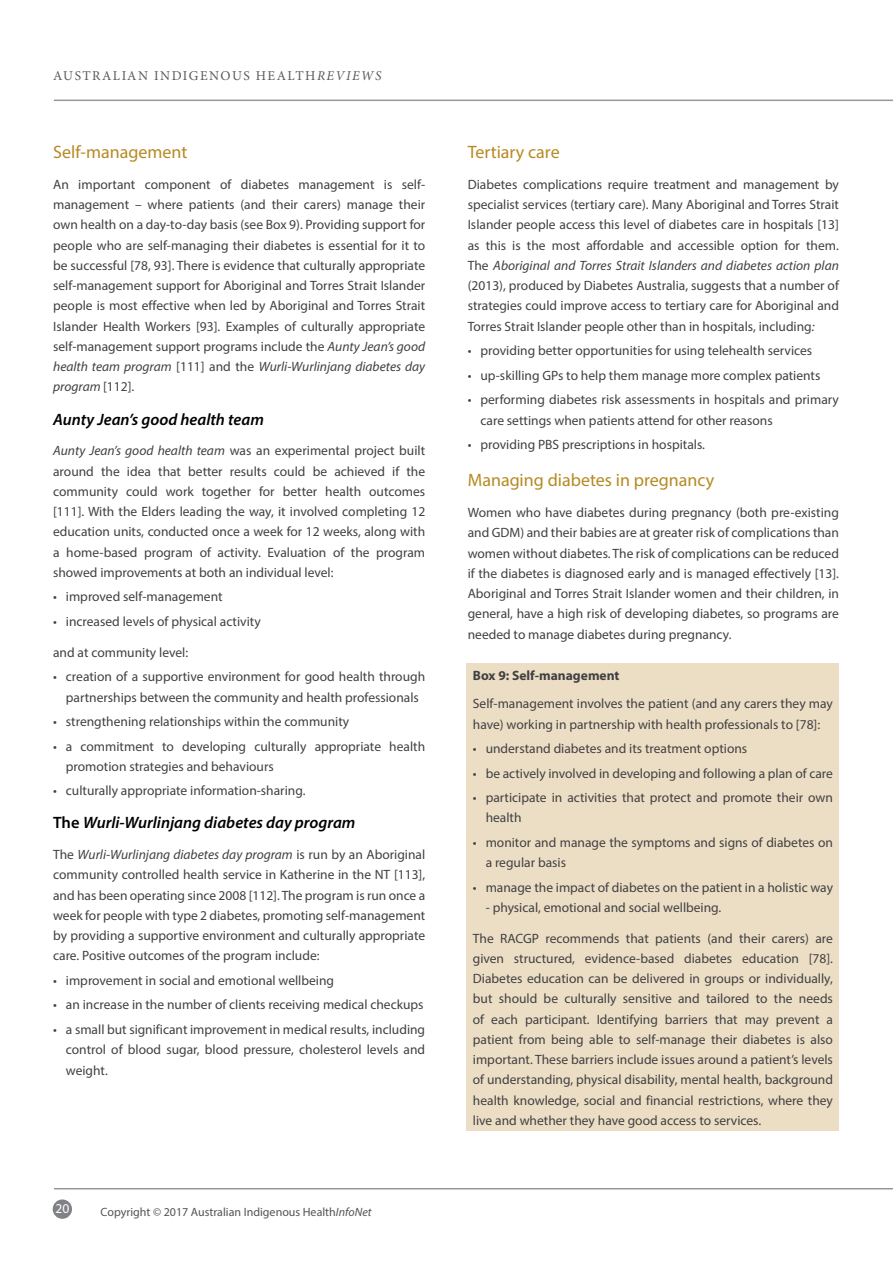
<style>
.page{position:relative;width:893px;height:1263px;background:#fff}
.page>*{position:absolute;margin:0;border:0;box-sizing:border-box;transform-origin:0 0}
.t1{font:18px "Myriad Pro";color:#b68a23}
.t2{font:italic 600 16.5px "Myriad Pro";color:#000}
.t3{font:13.5px/20.2px "Myriad Pro";color:#414042;text-align:justify}
.t4{font:13.5px "Minion Pro";letter-spacing:.11em;color:#58595b}
.t5{font:700 13.5px "Myriad Pro";color:#414042}
.t6{font:13.5px "Myriad Pro";color:#fff}
.t7{font:12px "Myriad Pro";color:#515455}
.s1{font-style:italic}
.s2{font-style:normal}
</style>
<div class="page">
<div style="left:53px;top:1199px;width:19px;height:20px;background:#808285;border-radius:50%"></div>
<hr style="left:54px;top:100px;width:839px;height:1px;background:#95979a">
<hr style="left:54px;top:1188px;width:839px;height:1px;background:#95979a">
<div style="left:467px;top:663px;width:372px;height:468px;background:#ebdec5"></div>
<p class="t4" style="left:53px;top:66px;width:330px">AUSTRALIAN INDIGENOUS HEALTH<span class="s1">REVIEWS</span></p>
<h1 class="t1" style="left:53px;top:141px;width:136px">Self-management</h1>
<p class="t3" style="left:53px;top:174px;width:374px">An important component of diabetes management is self&shy;management – where patients (and their carers) manage their own health on a day-to-day basis (see Box 9). Providing support for people who are self-managing their diabetes is essential for it to be successful [78, 93]. There is evidence that culturally appropriate self-management support for Aboriginal and Torres Strait Islander people is most effective when led by Aboriginal and Torres Strait Islander Health Workers [93]. Examples of culturally appropriate self-management support programs include the <span class="s1">Aunty Jean’s good health team program</span> [111] and the <span class="s1">Wurli-Wurlinjang diabetes day program</span> [112].</p>
<p class="t2" style="left:53px;top:408px;width:212px">Aunty Jean’s good health team</p>
<p class="t3" style="left:53px;top:440px;width:374px"><span class="s1">Aunty Jean’s good health team</span> was an experimental project built around the idea that better results could be achieved if the community could work together for better health outcomes [111]. With the Elders leading the way, it involved completing 12 education units, conducted once a week for 12 weeks, along with a home-based program of activity. Evaluation of the program showed improvements at both an individual level:</p>
<p class="t3" style="left:53px;top:586px;width:171px">• improved self-management</p>
<p class="t3" style="left:53px;top:611px;width:209px">• increased levels of physical activity</p>
<p class="t3" style="left:53px;top:642px;width:137px">and at community level:</p>
<p class="t3" style="left:53px;top:666px;width:374px;text-align:center">• creation of a supportive environment for good health through partnerships between the community and health professionals</p>
<p class="t3" style="left:53px;top:711px;width:298px">• strengthening relationships within the community</p>
<p class="t3" style="left:66px;top:736px;width:361px;text-indent:-13px">• a commitment to developing culturally appropriate health promotion strategies and behaviours</p>
<p class="t3" style="left:53px;top:780px;width:254px">• culturally appropriate information-sharing.</p>
<p class="t2" style="left:53px;top:812px;width:304px"><span class="s2">The</span> Wurli-Wurlinjang diabetes day program</p>
<p class="t3" style="left:53px;top:844px;width:374px">The <span class="s1">Wurli-Wurlinjang diabetes day program</span> is run by an Aboriginal community controlled health service in Katherine in the NT [113], and has been operating since 2008 [112]. The program is run once a week for people with type 2 diabetes, promoting self-management by providing a supportive environment and culturally appropriate care. Positive outcomes of the program include:</p>
<p class="t3" style="left:53px;top:970px;width:282px">• improvement in social and emotional wellbeing</p>
<p class="t3" style="left:53px;top:995px;width:372px">• an increase in the number of clients receiving medical checkups</p>
<p class="t3" style="left:66px;top:1019px;width:361px;text-indent:-13px">• a small but significant improvement in medical results, including control of blood sugar, blood pressure, cholesterol levels and weight.</p>
<p class="t6" style="left:55px;top:1200px;width:15px">20</p>
<p class="t7" style="left:101px;top:1204px;width:272px">Copyright © 2017 Australian Indigenous Health<span class="s1">InfoNet</span></p>
<h1 class="t1" style="left:468px;top:141px;width:93px">Tertiary care</h1>
<p class="t3" style="left:468px;top:174px;width:373px">Diabetes complications require treatment and management by specialist services (tertiary care). Many Aboriginal and Torres Strait Islander people access this level of diabetes care in hospitals [13] as this is the most affordable and accessible option for them.<br>The <span class="s1">Aboriginal and Torres Strait Islanders and diabetes action plan </span>(2013), produced by Diabetes Australia, suggests that a number of strategies could improve access to tertiary care for Aboriginal and Torres Strait Islander people other than in hospitals, including<span class="s1">:</span></p>
<p class="t3" style="left:468px;top:340px;width:346px">• providing better opportunities for using telehealth services</p>
<p class="t3" style="left:468px;top:365px;width:354px">• up-skilling GPs to help them manage more complex patients</p>
<p class="t3" style="left:480px;top:389px;width:360px;text-indent:-13px">• performing diabetes risk assessments in hospitals and primary care settings when patients attend for other reasons</p>
<p class="t3" style="left:468px;top:434px;width:239px">• providing PBS prescriptions in hospitals.</p>
<h1 class="t1" style="left:468px;top:469px;width:248px">Managing diabetes in pregnancy</h1>
<p class="t3" style="left:468px;top:502px;width:373px">Women who have diabetes during pregnancy (both pre-existing and GDM) and their babies are at greater risk of complications than women without diabetes. The risk of complications can be reduced if the diabetes is diagnosed early and is managed effectively [13].<br>Aboriginal and Torres Strait Islander women and their children, in general, have a high risk of developing diabetes, so programs are needed to manage diabetes during pregnancy.</p>
<p class="t5" style="left:473px;top:666px;width:148px">Box 9: Self-management</p>
<p class="t3" style="left:473px;top:693px;width:362px">Self-management involves the patient (and any carers they may have) working in partnership with health professionals to [78]:</p>
<p class="t3" style="left:473px;top:738px;width:276px">• understand diabetes and its treatment options</p>
<p class="t3" style="left:473px;top:763px;width:362px">• be actively involved in developing and following a plan of care</p>
<p class="t3" style="left:486px;top:787px;width:349px;text-indent:-13px">• participate in activities that protect and promote their own health</p>
<p class="t3" style="left:486px;top:832px;width:349px;text-indent:-13px">• monitor and manage the symptoms and signs of diabetes on a regular basis</p>
<p class="t3" style="left:473px;top:877px;width:362px">• manage the impact of diabetes on the patient in a holistic way</p>
<p class="t3" style="left:486px;top:897px;width:237px">- physical, emotional and social wellbeing.</p>
<p class="t3" style="left:473px;top:928px;width:362px">The RACGP recommends that patients (and their carers) are given structured, evidence-based diabetes education [78].<br>Diabetes education can be delivered in groups or individually, but should be culturally sensitive and tailored to the needs of each participant. Identifying barriers that may prevent a patient from being able to self-manage their diabetes is also important. These barriers include issues around a patient’s levels of understanding, physical disability, mental health, background health knowledge, social and financial restrictions, where they live and whether they have good access to services.</p>
</div>
